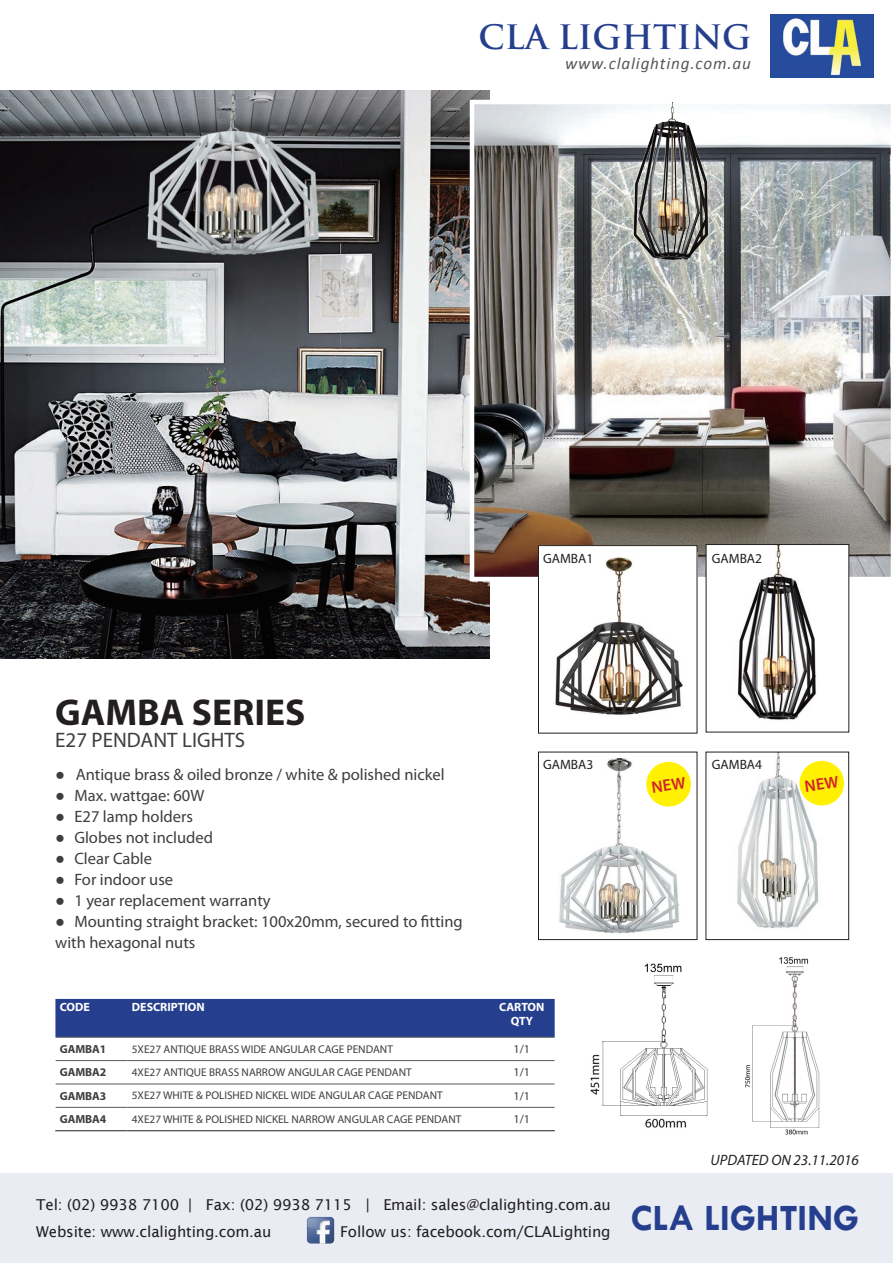
<style>
.page{position:relative;width:893px;height:1263px;background:#fff}
.page>*{position:absolute;margin:0;border:0;box-sizing:border-box;transform-origin:0 0}
.t1{font:700 37.5px "Tw Cen";color:#253f8e}
.t2{font:700 37.5px "Myriad Pro";color:#231f20}
.t3{font:700 32.85px "Trajan Pro";color:#253f8e}
.t4{font:21px "Myriad Pro";color:#3e3e3f}
.t5{font:italic 17.1px "Calibri";letter-spacing:.05em;color:#57585a}
.t6{font:16.5px/21px "Myriad Pro";color:#3e3e3f}
.t7{font:15px/27px "Lucida Sans";letter-spacing:-.01em;color:#231f20}
.t8{font:italic 15px "Myriad Pro";color:#231f20}
.t9{font:13.5px "Myriad Pro";color:#231f20}
.t10{font:700 12px/14.4px "Myriad Pro";color:#fff;text-align:center}
.t11{font:12px "Myriad Pro";color:#3e3e3f}
.t12{font:700 11.7px "Myriad Pro";color:#3e3e3f}
.t13{font:11.25px "Myriad Pro";color:#3e3e3f}
.s1{font-family:"Arial";font-weight:700}
</style>
<div class="page">
<img style="left:770px;top:15px;width:104px;height:62px">
<div style="left:0;top:1173px;width:893px;height:90px;background:#e9ecf3"></div>
<img style="left:306px;top:1216px;width:29px;height:28px">
<img style="left:0;top:90px;width:490px;height:569px">
<svg style="left:470px;top:100px;width:421px;height:481px"></svg>
<img style="left:601px;top:102px;width:138px;height:163px">
<div style="left:538px;top:546px;width:159px;height:187px;background:#fff"></div>
<img style="left:555px;top:557px;width:128px;height:158px">
<div style="left:538px;top:545px;width:159px;height:188px;border:1px solid #231f20"></div>
<div style="left:706px;top:544px;width:143px;height:188px;background:#fff"></div>
<img style="left:737px;top:546px;width:79px;height:174px">
<img style="left:559px;top:758px;width:132px;height:176px">
<div style="left:538px;top:752px;width:159px;height:188px;border:1px solid #231f20"></div>
<img style="left:737px;top:754px;width:108px;height:174px">
<div style="left:706px;top:752px;width:143px;height:188px;border:1px solid #231f20"></div>
<div style="left:55px;top:999px;width:500px;height:38px;background:#253f8e"></div>
<hr style="left:56px;top:1037px;width:72px;height:1px;background:#57585a">
<hr style="left:128px;top:1037px;width:361px;height:1px;background:#57585a">
<hr style="left:489px;top:1037px;width:65px;height:1px;background:#57585a">
<hr style="left:56px;top:1060px;width:72px;height:1px;background:#57585a">
<hr style="left:128px;top:1060px;width:361px;height:1px;background:#57585a">
<hr style="left:489px;top:1060px;width:65px;height:1px;background:#57585a">
<hr style="left:56px;top:1084px;width:72px;height:1px;background:#57585a">
<hr style="left:128px;top:1084px;width:361px;height:1px;background:#57585a">
<hr style="left:489px;top:1084px;width:65px;height:1px;background:#57585a">
<hr style="left:56px;top:1107px;width:72px;height:1px;background:#57585a">
<hr style="left:128px;top:1107px;width:361px;height:1px;background:#57585a">
<hr style="left:489px;top:1107px;width:65px;height:1px;background:#57585a">
<hr style="left:55px;top:1130px;width:73px;height:1px;background:#231f20">
<hr style="left:128px;top:1130px;width:361px;height:1px;background:#231f20">
<hr style="left:489px;top:1130px;width:66px;height:1px;background:#231f20">
<div style="left:646px;top:762px;width:45px;height:44px;background:#fff101;border-radius:50%"></div>
<div style="left:799px;top:761px;width:45px;height:44px;background:#fff101;border-radius:50%"></div>
<img style="left:590px;top:963px;width:118px;height:165px">
<img style="left:745px;top:957px;width:75px;height:178px">
<h2 class="t3" style="left:479px;top:17px;width:274px">CLA LIGHTING</h2>
<p class="t5" style="left:565px;top:52px;width:187px">www.clalighting.com.au</p>
<h1 class="t2" style="left:55px;top:688px;width:252px">GAMBA SERIES</h1>
<p class="t4" style="left:55px;top:727px;width:191px">E27 PENDANT LIGHTS</p>
<p class="t6" style="left:55px;top:763px;width:391px"><span class="s1">●</span> Antique brass &amp; oiled bronze / white &amp; polished nickel</p>
<p class="t6" style="left:55px;top:784px;width:151px"><span class="s1">●</span> Max. wattgae: 60W</p>
<p class="t6" style="left:55px;top:805px;width:139px"><span class="s1">●</span> E27 lamp holders</p>
<p class="t6" style="left:55px;top:826px;width:159px"><span class="s1">●</span> Globes not included</p>
<p class="t6" style="left:55px;top:847px;width:98px"><span class="s1">●</span> Clear Cable</p>
<p class="t6" style="left:55px;top:868px;width:119px"><span class="s1">●</span> For indoor use</p>
<p class="t6" style="left:55px;top:889px;width:217px"><span class="s1">●</span> 1 year replacement warranty</p>
<p class="t6" style="left:55px;top:910px;width:409px"><span class="s1">●</span> Mounting straight bracket: 100x20mm, secured to fitting with hexagonal nuts</p>
<p class="t9" style="left:543px;top:550px;width:52px">GAMBA1</p>
<p class="t9" style="left:712px;top:550px;width:52px">GAMBA2</p>
<p class="t9" style="left:543px;top:756px;width:52px">GAMBA3</p>
<p class="t9" style="left:712px;top:756px;width:52px">GAMBA4</p>
<p class="t10" style="left:60px;top:999px;width:32px">CODE</p>
<p class="t10" style="left:132px;top:999px;width:74px">DESCRIPTION</p>
<p class="t10" style="left:499px;top:999px;width:47px">CARTON<br>QTY</p>
<p class="t12" style="left:60px;top:1041px;width:48px">GAMBA1</p>
<p class="t13" style="left:132px;top:1042px;width:263px">5XE27 ANTIQUE BRASS WIDE ANGULAR CAGE PENDANT</p>
<p class="t11" style="left:514px;top:1041px;width:18px">1/1</p>
<p class="t12" style="left:60px;top:1065px;width:48px">GAMBA2</p>
<p class="t13" style="left:132px;top:1065px;width:281px">4XE27 ANTIQUE BRASS NARROW ANGULAR CAGE PENDANT</p>
<p class="t11" style="left:514px;top:1065px;width:18px">1/1</p>
<p class="t12" style="left:60px;top:1088px;width:48px">GAMBA3</p>
<p class="t13" style="left:132px;top:1089px;width:312px">5XE27 WHITE &amp; POLISHED NICKEL WIDE ANGULAR CAGE PENDANT</p>
<p class="t11" style="left:514px;top:1088px;width:18px">1/1</p>
<p class="t12" style="left:60px;top:1111px;width:48px">GAMBA4</p>
<p class="t13" style="left:132px;top:1112px;width:331px">4XE27 WHITE &amp; POLISHED NICKEL NARROW ANGULAR CAGE PENDANT</p>
<p class="t11" style="left:514px;top:1112px;width:18px">1/1</p>
<p class="t7" style="left:36px;top:1191px;width:576px">Tel: (02) 9938 7100 | Fax: (02) 9938 7115 | Email: sales@clalighting.com.au<br>Website: www.clalighting.com.au</p>
<p class="t7" style="left:340px;top:1218px;width:272px">Follow us: facebook.com/CLALighting</p>
<p class="t8" style="left:711px;top:1151px;width:150px">UPDATED ON 23.11.2016</p>
<h1 class="t1" style="left:631px;top:1195px;width:230px">CLA LIGHTING</h1>
</div>
